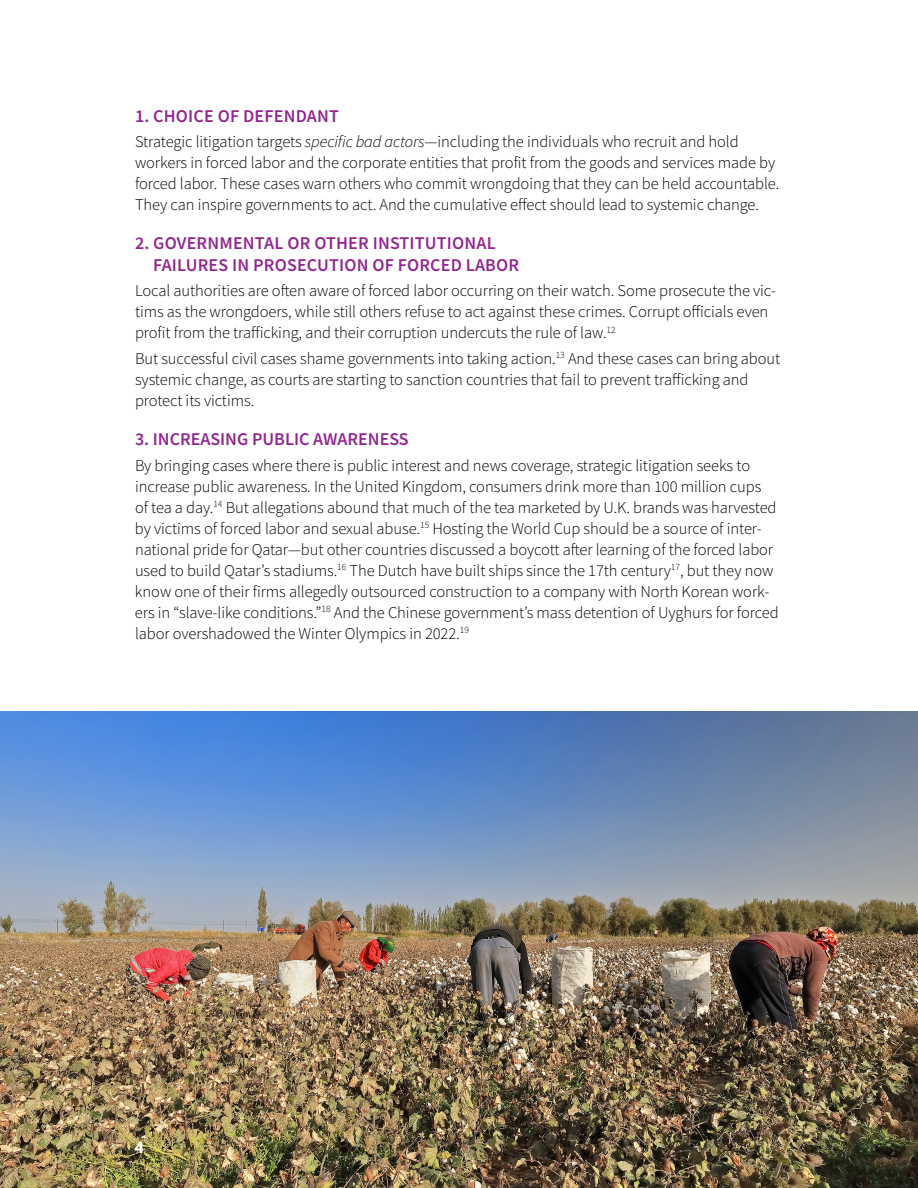
<style>
.page{position:relative;width:918px;height:1188px;background:#fff}
.page>*{position:absolute;margin:0;border:0;box-sizing:border-box;transform-origin:0 0}
.t1{font:600 18px/21.6px "Source Sans Pro";letter-spacing:.01em;color:#932691}
.t2{font:300 16.5px/21px "Source Sans Pro";letter-spacing:-.005em;color:#000}
.t3{font:700 15px "Neo Sans Std";color:#fff}
.s1{font-style:italic}
</style>
<div class="page">
<img style="left:0;top:711px;width:918px;height:477px">
<p class="t1" style="left:135px;top:105px;width:205px">1. CHOICE OF DEFENDANT</p>
<p class="t2" style="left:135px;top:131px;width:646px">Strategic litigation targets <span class="s1">specific bad actors</span>—including the individuals who recruit and hold workers in forced labor and the corporate entities that profit from the goods and services made by forced labor. These cases warn others who commit wrongdoing that they can be held accountable.<br>They can inspire governments to act. And the cumulative effect should lead to systemic change.</p>
<p class="t1" style="left:153px;top:232px;width:368px;text-indent:-18px">2. GOVERNMENTAL OR OTHER INSTITUTIONAL<br>FAILURES IN PROSECUTION OF FORCED LABOR</p>
<p class="t2" style="left:135px;top:280px;width:642px">Local authorities are often aware of forced labor occurring on their watch. Some prosecute the vic&shy;tims as the wrongdoers, while still others refuse to act against these crimes. Corrupt officials even profit from the trafficking, and their corruption undercuts the rule of law.<sup>12</sup></p>
<p class="t2" style="left:135px;top:347px;width:647px">But successful civil cases shame governments into taking action.<sup>13</sup> And these cases can bring about systemic change, as courts are starting to sanction countries that fail to prevent trafficking and protect its victims.</p>
<p class="t1" style="left:135px;top:428px;width:275px">3. INCREASING PUBLIC AWARENESS</p>
<p class="t2" style="left:135px;top:455px;width:645px">By bringing cases where there is public interest and news coverage, strategic litigation seeks to increase public awareness. In the United Kingdom, consumers drink more than 100 million cups<br>of tea a day.<sup>14</sup> But allegations abound that much of the tea marketed by U.K. brands was harvested by victims of forced labor and sexual abuse.<sup>15</sup> Hosting the World Cup should be a source of inter&shy;national pride for Qatar—but other countries discussed a boycott after learning of the forced labor used to build Qatar’s stadiums.<sup>16</sup> The Dutch have built ships since the 17th century<sup>17</sup>, but they now know one of their firms allegedly outsourced construction to a company with North Korean work&shy;ers in “slave-like conditions.”<sup>18</sup> And the Chinese government’s mass detention of Uyghurs for forced labor overshadowed the Winter Olympics in 2022.<sup>19</sup></p>
<p class="t3" style="left:134px;top:1138px;width:11px">4</p>
</div>
